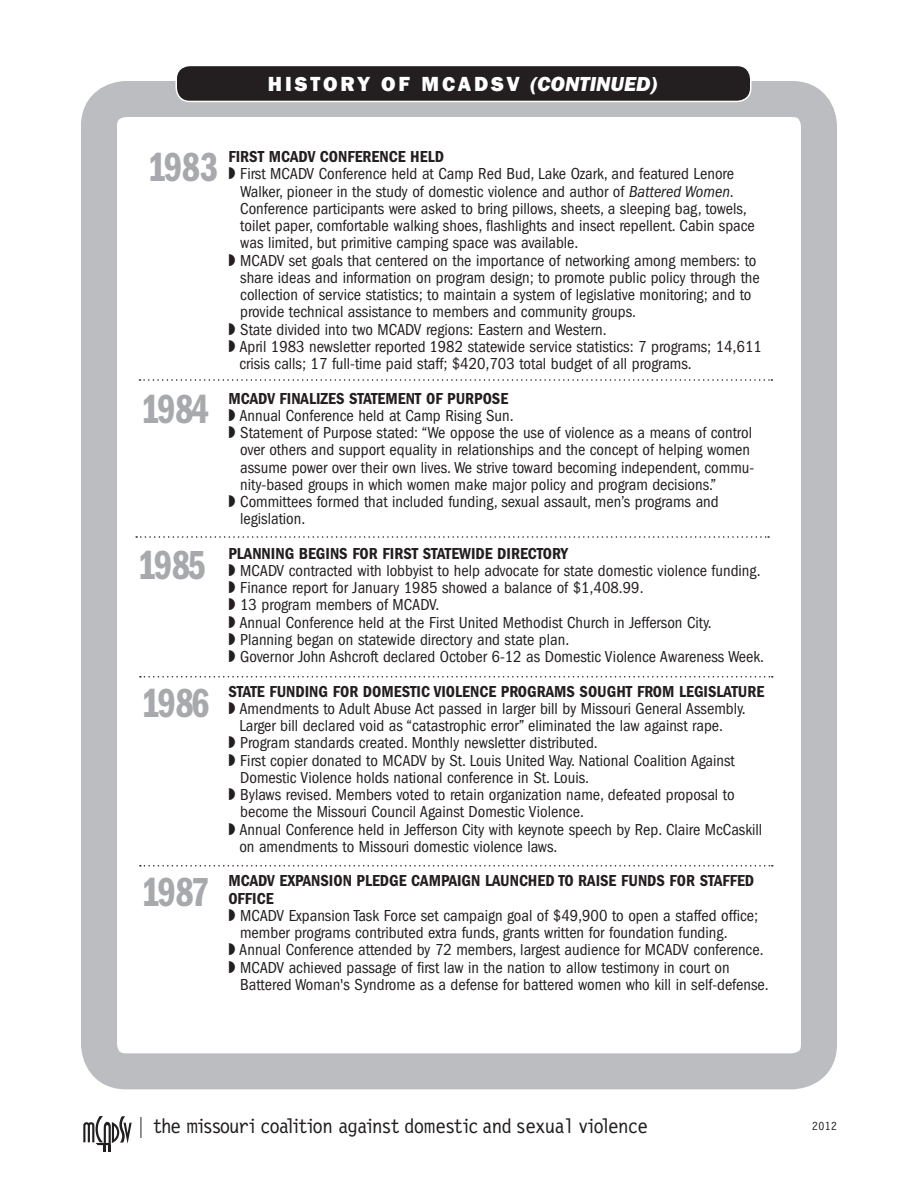
<style>
.page{position:relative;width:918px;height:1188px;background:#fff}
.page>*{position:absolute;margin:0;border:0;box-sizing:border-box;transform-origin:0 0}
.t1{font:42px "Franklin Gothic Demi Cmpr";letter-spacing:-.05em;color:#a8a9ad}
.t2{font:21px "Letter Gothic 12 Pitch BT";letter-spacing:-.065em;color:#231f20;scale:.75 1}
.t3{font:800 21px "Franklin Gothic";letter-spacing:.135em;color:#fff}
.t4{font:condensed 16.5px/17.2px "Franklin Gothic";color:#231f20}
.t5{font:600 condensed 16.5px/17.2px "Franklin Gothic";color:#231f20}
.t6{font:12px "Letter Gothic 12 Pitch BT";color:#231f20}
.s1{font-style:italic}
</style>
<div class="page">
<svg style="left:83px;top:1116px;width:49px;height:36px"></svg>
<div style="left:81px;top:81px;width:756px;height:1008px;border:36px solid #bcbdc0;border-radius:27px"></div>
<div style="left:176px;top:65px;width:575px;height:36px;background:#231f20;border-radius:14px"></div>
<div style="left:176px;top:65px;width:576px;height:37px;border:2px solid #fff;border-radius:14px"></div>
<svg style="left:136px;top:536px;width:633px;height:2px"></svg>
<svg style="left:140px;top:379px;width:632px;height:2px"></svg>
<svg style="left:140px;top:676px;width:633px;height:2px"></svg>
<svg style="left:140px;top:865px;width:633px;height:2px"></svg>
<p class="t3" style="left:268px;top:70px;width:391px">HISTORY OF MCADSV <span class="s1">(CONTINUED)</span></p>
<h1 class="t1" style="left:148px;top:144px;width:71px">1983</h1>
<h1 class="t1" style="left:142px;top:386px;width:69px">1984</h1>
<h1 class="t1" style="left:138px;top:542px;width:69px">1985</h1>
<h1 class="t1" style="left:142px;top:680px;width:69px">1986</h1>
<h1 class="t1" style="left:142px;top:869px;width:69px">1987</h1>
<p class="t5" style="left:228px;top:148px;width:215px">FIRST MCADV CONFERENCE HELD</p>
<p class="t4" style="left:239px;top:165px;width:524px">First MCADV Conference held at Camp Red Bud, Lake Ozark, and featured Lenore Walker, pioneer in the study of domestic violence and author of <span class="s1">Battered Women</span>.<br>Conference participants were asked to bring pillows, sheets, a sleeping bag, towels, toilet paper, comfortable walking shoes, flashlights and insect repellent. Cabin space was limited, but primitive camping space was available.<br>MCADV set goals that centered on the importance of networking among members: to share ideas and information on program design; to promote public policy through the collection of service statistics; to maintain a system of legislative monitoring; and to provide technical assistance to members and community groups.<br>State divided into two MCADV regions: Eastern and Western.<br>April 1983 newsletter reported 1982 statewide service statistics: 7 programs; 14,611 crisis calls; 17 full-time paid staff; $420,703 total budget of all programs.</p>
<p class="t5" style="left:228px;top:390px;width:281px">MCADV FINALIZES STATEMENT OF PURPOSE</p>
<p class="t4" style="left:239px;top:407px;width:516px">Annual Conference held at Camp Rising Sun.<br>Statement of Purpose stated: “We oppose the use of violence as a means of control over others and support equality in relationships and the concept of helping women assume power over their own lives. We strive toward becoming independent, commu&shy;nity-based groups in which women make major policy and program decisions.” Committees formed that included funding, sexual assault, men’s programs and legislation.</p>
<p class="t5" style="left:228px;top:545px;width:341px">PLANNING BEGINS FOR FIRST STATEWIDE DIRECTORY</p>
<p class="t4" style="left:239px;top:562px;width:526px">MCADV contracted with lobbyist to help advocate for state domestic violence funding.<br>Finance report for January 1985 showed a balance of $1,408.99.<br>13 program members of MCADV.<br>Annual Conference held at the First United Methodist Church in Jefferson City.<br>Planning began on statewide directory and state plan.<br>Governor John Ashcroft declared October 6-12 as Domestic Violence Awareness Week.</p>
<p class="t5" style="left:228px;top:683px;width:537px">STATE FUNDING FOR DOMESTIC VIOLENCE PROGRAMS SOUGHT FROM LEGISLATURE</p>
<p class="t4" style="left:239px;top:700px;width:524px">Amendments to Adult Abuse Act passed in larger bill by Missouri General Assembly.<br>Larger bill declared void as “catastrophic error” eliminated the law against rape.<br>Program standards created. Monthly newsletter distributed.<br>First copier donated to MCADV by St. Louis United Way. National Coalition Against Domestic Violence holds national conference in St. Louis.<br>Bylaws revised. Members voted to retain organization name, defeated proposal to become the Missouri Council Against Domestic Violence.<br>Annual Conference held in Jefferson City with keynote speech by Rep. Claire McCaskill on amendments to Missouri domestic violence laws.</p>
<p class="t5" style="left:228px;top:872px;width:526px">MCADV EXPANSION PLEDGE CAMPAIGN LAUNCHED TO RAISE FUNDS FOR STAFFED<br>OFFICE</p>
<p class="t4" style="left:239px;top:907px;width:531px">MCADV Expansion Task Force set campaign goal of $49,900 to open a staffed office; member programs contributed extra funds, grants written for foundation funding.<br>Annual Conference attended by 72 members, largest audience for MCADV conference.<br>MCADV achieved passage of first law in the nation to allow testimony in court on Battered Woman's Syndrome as a defense for battered women who kill in self-defense.</p>
<p class="t2" style="left:137px;top:1114px;width:683px">| the missouri coalition against domestic and sexual violence</p>
<p class="t6" style="left:812px;top:1119px;width:26px">2012</p>
</div>
